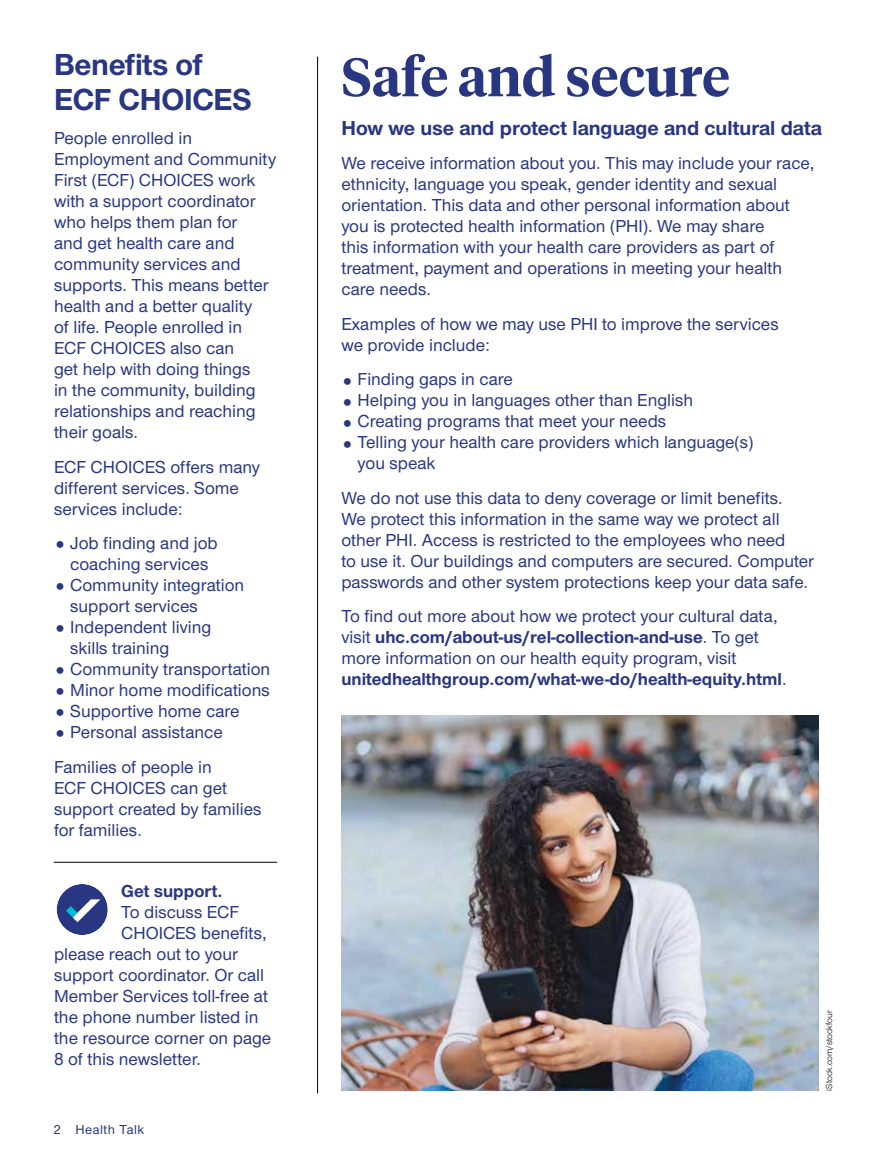
<style>
.page{position:relative;width:878px;height:1161px;background:#fff}
.page>*{position:absolute;margin:0;border:0;box-sizing:border-box;transform-origin:0 0}
.Hed_serif_primary_AM{font:600 54px "UHC Serif Headline";color:#293682}
.Hed_sans_primary_AMC{font:700 31.5px/34.5px "UHC Sans";letter-spacing:-.01em;color:#293682}
.Deck_AMC{font:700 21px "UHC Sans";color:#293682}
.Sans_no_indent_AMC{font:500 18px/21px "UHC Sans";color:#293682}
.CTA_new_AMC{font:500 18px "UHC Sans";color:#293682}
.CTA_new_AMC-2{font:700 18px "UHC Sans";color:#293682}
.Folio_V_AMC{font:500 13.5px "UHC Sans";letter-spacing:.04em;color:#293682}
.Legal_language_AMC{font:9px "UHC Sans";color:#000}
.s1{font-weight:700}
</style>
<div class="page">
<hr style="left:54px;top:862px;width:223px;height:1px;background:#000">
<div style="left:57px;top:884px;width:51px;height:51px;background:#293682;border-radius:50%"></div>
<svg style="left:66px;top:899px;width:34px;height:23px"></svg>
<img style="left:341px;top:716px;width:477px;height:375px">
<hr style="left:317px;top:57px;width:1px;height:1037px;background:#000">
<p class="Hed_sans_primary_AMC" style="left:54px;top:46px;width:199px">Benefits of<br>ECF CHOICES</p>
<p class="Sans_no_indent_AMC" style="left:54px;top:127px;width:224px">People enrolled in<br>Employment and Community<br>First (ECF) CHOICES work with a support coordinator who helps them plan for<br>and get health care and community services and supports. This means better health and a better quality<br>of life. People enrolled in<br>ECF CHOICES also can<br>get help with doing things<br>in the community, building relationships and reaching their goals.</p>
<p class="Sans_no_indent_AMC" style="left:54px;top:455px;width:207px">ECF CHOICES offers many different services. Some services include:</p>
<p class="Sans_no_indent_AMC" style="left:70px;top:532px;width:149px">Job finding and job coaching services</p>
<p class="Sans_no_indent_AMC" style="left:70px;top:574px;width:175px">Community integration support services</p>
<p class="Sans_no_indent_AMC" style="left:70px;top:616px;width:143px">Independent living skills training</p>
<p class="Sans_no_indent_AMC" style="left:70px;top:658px;width:201px">Community transportation</p>
<p class="Sans_no_indent_AMC" style="left:70px;top:679px;width:201px">Minor home modifications</p>
<p class="Sans_no_indent_AMC" style="left:70px;top:700px;width:171px">Supportive home care</p>
<p class="Sans_no_indent_AMC" style="left:70px;top:721px;width:154px">Personal assistance</p>
<p class="Sans_no_indent_AMC" style="left:54px;top:755px;width:209px">Families of people in<br>ECF CHOICES can get support created by families for families.</p>
<p class="CTA_new_AMC-2" style="left:121px;top:879px;width:103px">Get support.</p>
<p class="CTA_new_AMC" style="left:121px;top:900px;width:119px">To discuss ECF</p>
<p class="CTA_new_AMC" style="left:121px;top:921px;width:147px">CHOICES benefits,</p>
<p class="CTA_new_AMC" style="left:54px;top:942px;width:185px">please reach out to your</p>
<p class="CTA_new_AMC" style="left:54px;top:963px;width:211px">support coordinator. Or call</p>
<p class="CTA_new_AMC" style="left:54px;top:984px;width:215px">Member Services toll-free at</p>
<p class="CTA_new_AMC" style="left:54px;top:1005px;width:206px">the phone number listed in</p>
<p class="CTA_new_AMC" style="left:54px;top:1026px;width:219px">the resource corner on page</p>
<p class="CTA_new_AMC" style="left:54px;top:1047px;width:148px">8 of this newsletter.</p>
<p class="Folio_V_AMC" style="left:54px;top:1120px;width:92px">2 Health Talk</p>
<p class="Hed_serif_primary_AM" style="left:341px;top:40px;width:390px">Safe and secure</p>
<p class="Deck_AMC" style="left:341px;top:114px;width:482px">How we use and protect language and cultural data</p>
<p class="Sans_no_indent_AMC" style="left:341px;top:152px;width:474px">We receive information about you. This may include your race, ethnicity, language you speak, gender identity and sexual orientation. This data and other personal information about you is protected health information (PHI). We may share<br>this information with your health care providers as part of treatment, payment and operations in meeting your health care needs.</p>
<p class="Sans_no_indent_AMC" style="left:341px;top:313px;width:439px">Examples of how we may use PHI to improve the services we provide include:</p>
<p class="Sans_no_indent_AMC" style="left:357px;top:368px;width:157px">Finding gaps in care</p>
<p class="Sans_no_indent_AMC" style="left:357px;top:389px;width:337px">Helping you in languages other than English</p>
<p class="Sans_no_indent_AMC" style="left:357px;top:410px;width:310px">Creating programs that meet your needs</p>
<p class="Sans_no_indent_AMC" style="left:357px;top:431px;width:397px">Telling your health care providers which language(s) you speak</p>
<p class="Sans_no_indent_AMC" style="left:341px;top:487px;width:474px">We do not use this data to deny coverage or limit benefits.<br>We protect this information in the same way we protect all other PHI. Access is restricted to the employees who need<br>to use it. Our buildings and computers are secured. Computer passwords and other system protections keep your data safe.</p>
<p class="Sans_no_indent_AMC" style="left:341px;top:605px;width:446px">To find out more about how we protect your cultural data, visit <span class="s1">uhc.com/about-us/rel-collection-and-use</span>. To get more information on our health equity program, visit <span class="s1">unitedhealthgroup.com/what-we-do/health-equity.html</span>.</p>
<p class="Legal_language_AMC" style="left:823px;top:1091px;width:82px;rotate:-90deg">iStock.com/stockfour</p>
</div>
